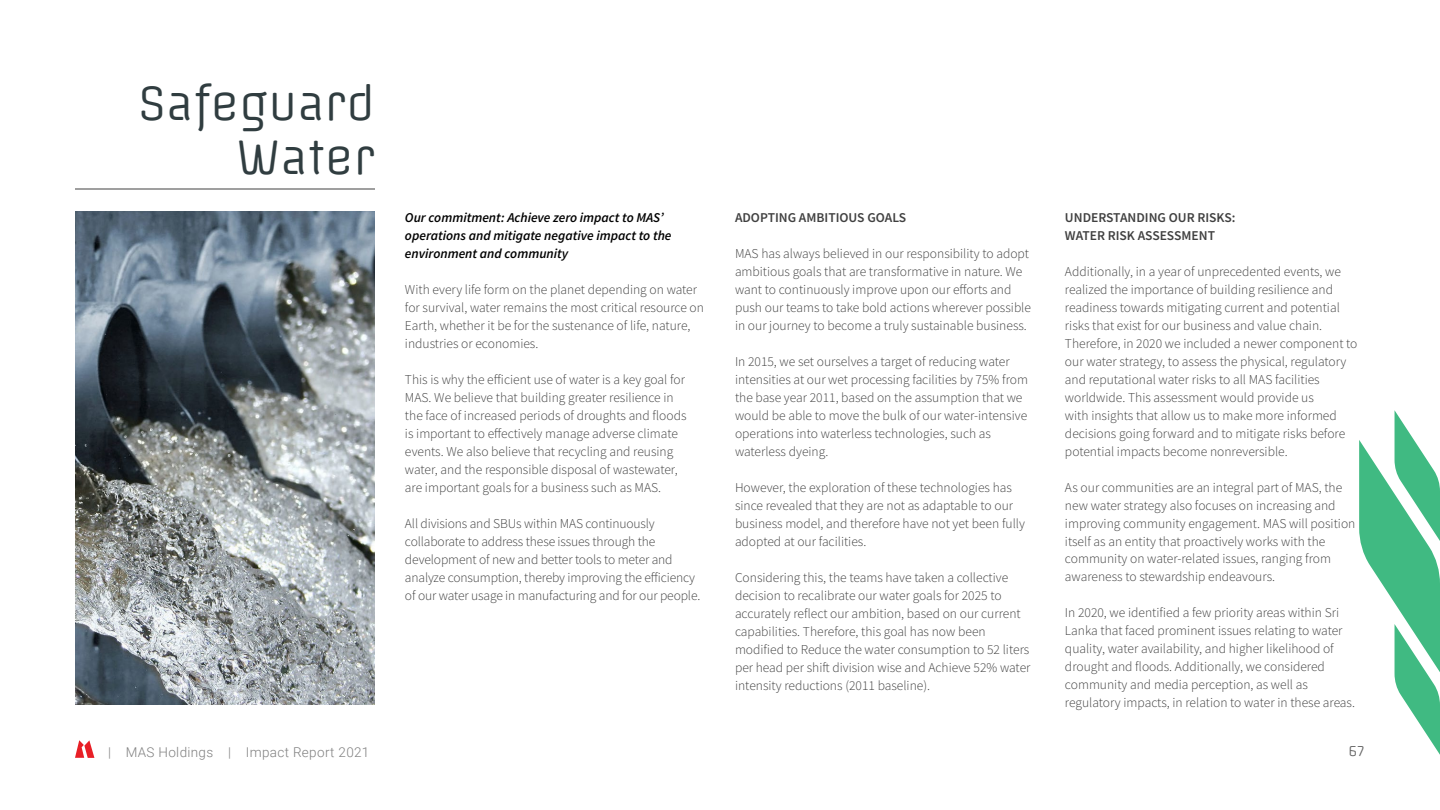
<style>
.page{position:relative;width:1440px;height:810px;background:#fff}
.page>*{position:absolute;margin:0;border:0;box-sizing:border-box;transform-origin:0 0}
.t1{font:45px/54px "Offside";color:#303d40;text-align:right}
.t2{font:300 13.5px/18px "Source Sans Pro";color:#404040}
.t3{font:italic 600 13.5px/18px "Source Sans Pro";color:#000}
.t4{font:600 13.5px/18px "Source Sans Pro";color:#404040}
.t5{font:300 13.5px "Roboto";letter-spacing:.025em;color:#808080}
.t6{font:13.5px "Offside";color:#666}
</style>
<div class="page">
<svg style="left:75px;top:740px;width:19px;height:18px"></svg>
<hr style="left:75px;top:188px;width:300px;height:2px;background:#808080">
<img style="left:75px;top:212px;width:300px;height:492px">
<svg style="left:1359px;top:410px;width:81px;height:345px"></svg>
<h1 class="t1" style="left:138px;top:76px;width:238px">Safeguard<br>Water</h1>
<p class="t3" style="left:405px;top:208px;width:268px">Our commitment: Achieve zero impact to MAS’ operations and mitigate negative impact to the environment and community</p>
<p class="t2" style="left:405px;top:280px;width:301px">With every life form on the planet depending on water for survival, water remains the most critical resource on Earth, whether it be for the sustenance of life, nature, industries or economies.</p>
<p class="t2" style="left:405px;top:370px;width:283px">This is why the efficient use of water is a key goal for MAS. We believe that building greater resilience in the face of increased periods of droughts and floods is important to effectively manage adverse climate events. We also believe that recycling and reusing water, and the responsible disposal of wastewater, are important goals for a business such as MAS.</p>
<p class="t2" style="left:405px;top:514px;width:297px">All divisions and SBUs within MAS continuously collaborate to address these issues through the development of new and better tools to meter and analyze consumption, thereby improving the efficiency of our water usage in manufacturing and for our people.</p>
<p class="t4" style="left:735px;top:208px;width:173px">ADOPTING AMBITIOUS GOALS</p>
<p class="t2" style="left:735px;top:244px;width:298px">MAS has always believed in our responsibility to adopt ambitious goals that are transformative in nature. We want to continuously improve upon our efforts and push our teams to take bold actions wherever possible in our journey to become a truly sustainable business.</p>
<p class="t2" style="left:735px;top:352px;width:295px">In 2015, we set ourselves a target of reducing water intensities at our wet processing facilities by 75% from the base year 2011, based on the assumption that we would be able to move the bulk of our water-intensive operations into waterless technologies, such as waterless dyeing.</p>
<p class="t2" style="left:735px;top:478px;width:292px">However, the exploration of these technologies has since revealed that they are not as adaptable to our business model, and therefore have not yet been fully adopted at our facilities.</p>
<p class="t2" style="left:735px;top:568px;width:297px">Considering this, the teams have taken a collective decision to recalibrate our water goals for 2025 to accurately reflect our ambition, based on our current capabilities. Therefore, this goal has now been modified to Reduce the water consumption to 52 liters per head per shift division wise and Achieve 52% water intensity reductions (2011 baseline).</p>
<p class="t4" style="left:1065px;top:208px;width:172px">UNDERSTANDING OUR RISKS:<br>WATER RISK ASSESSMENT</p>
<p class="t2" style="left:1065px;top:262px;width:294px">Additionally, in a year of unprecedented events, we realized the importance of building resilience and readiness towards mitigating current and potential risks that exist for our business and value chain.<br>Therefore, in 2020 we included a newer component to our water strategy, to assess the physical, regulatory and reputational water risks to all MAS facilities worldwide. This assessment would provide us<br>with insights that allow us to make more informed decisions going forward and to mitigate risks before potential impacts become nonreversible.</p>
<p class="t2" style="left:1065px;top:478px;width:292px">As our communities are an integral part of MAS, the new water strategy also focuses on increasing and improving community engagement. MAS will position itself as an entity that proactively works with the community on water-related issues, ranging from awareness to stewardship endeavours.</p>
<p class="t2" style="left:1065px;top:604px;width:292px">In 2020, we identified a few priority areas within Sri Lanka that faced prominent issues relating to water quality, water availability, and higher likelihood of drought and floods. Additionally, we considered community and media perception, as well as regulatory impacts, in relation to water in these areas.</p>
<p class="t5" style="left:108px;top:742px;width:263px">| MAS Holdings | Impact Report 2021</p>
<p class="t6" style="left:1349px;top:742px;width:18px">67</p>
</div>
